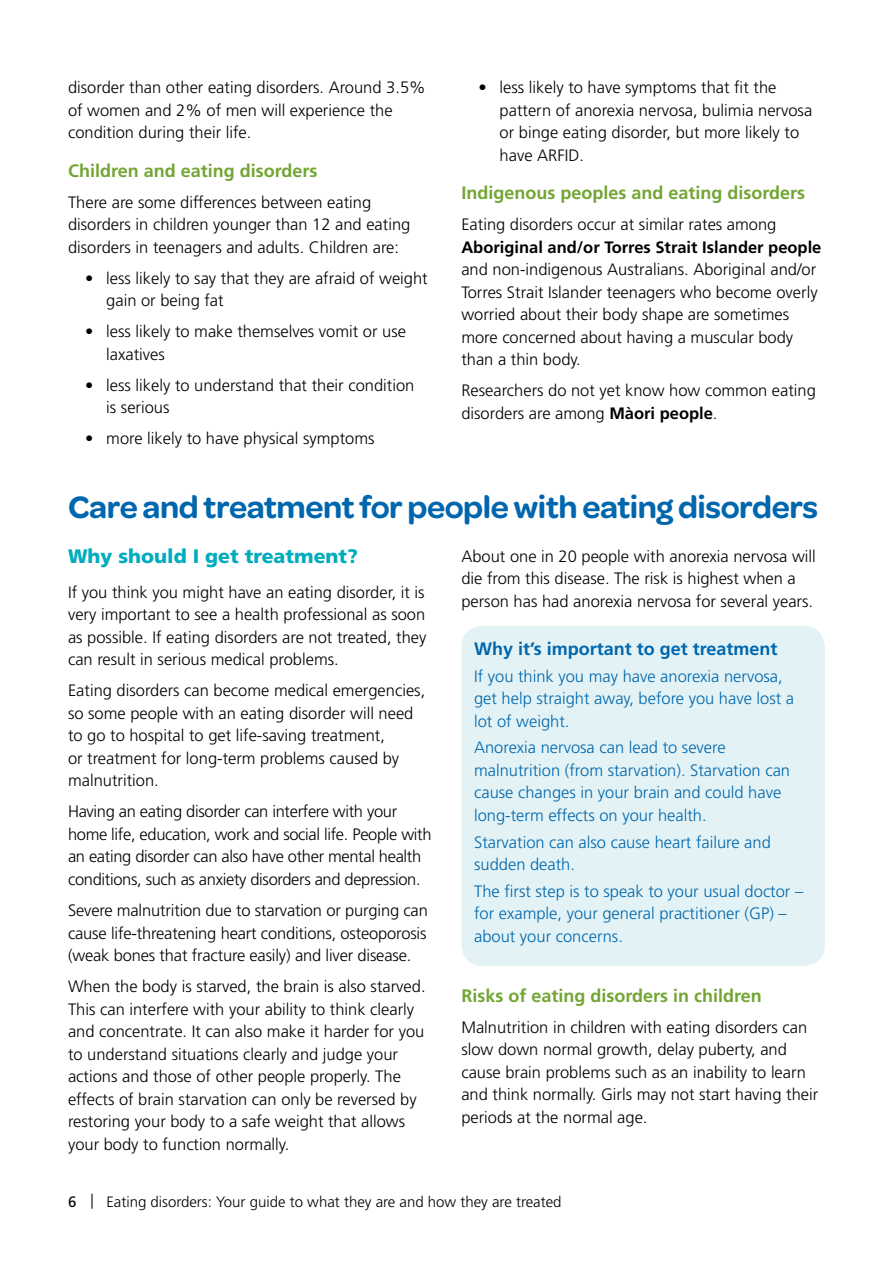
<style>
.page{position:relative;width:893px;height:1263px;background:#fff}
.page>*{position:absolute;margin:0;border:0;box-sizing:border-box;transform-origin:0 0}
.t1{font:600 33px "Omnes";letter-spacing:-.015em;color:#0066ad}
.t2{font:900 19.5px "Frutiger LT Std";color:#00acbd}
.t3{font:700 18px "Frutiger LT Std";color:#73a534}
.t4{font:700 18px "Frutiger LT Std";color:#0066ad}
.t5{font:300 16.5px/22.5px "Frutiger LT Std";color:#000}
.t6{font:300 16.5px/22.5px "Frutiger LT Std";color:#0066ad}
.t7{font:300 16.5px/22.5px "Frutiger LT Std";letter-spacing:-.02em;color:#000}
.t8{font:700 16.5px "Frutiger LT Std";color:#000}
.t9{font:300 15px "Frutiger LT Std";color:#000}
.s1{font-weight:700}
.s2{font-weight:400}
</style>
<div class="page">
<div style="left:461px;top:626px;width:364px;height:340px;background:#e3f3f5;border-radius:21px"></div>
<p class="t5" style="left:68px;top:76px;width:359px">disorder than other eating disorders. Around 3.5% of women and 2% of men will experience the condition during their life.</p>
<p class="t3" style="left:68px;top:160px;width:251px">Children and eating disorders</p>
<p class="t5" style="left:68px;top:191px;width:344px">There are some differences between eating disorders in children younger than 12 and eating disorders in teenagers and adults. Children are:</p>
<p class="t5" style="left:106px;top:267px;width:323px;text-indent:-21px">• less likely to say that they are afraid of weight gain or being fat</p>
<p class="t5" style="left:106px;top:321px;width:301px;text-indent:-21px">• less likely to make themselves vomit or use laxatives</p>
<p class="t5" style="left:106px;top:374px;width:310px;text-indent:-21px">• less likely to understand that their condition is serious</p>
<p class="t5" style="left:85px;top:428px;width:291px">• more likely to have physical symptoms</p>
<p class="t5" style="left:500px;top:76px;width:314px;text-indent:-21px">• less likely to have symptoms that fit the pattern of anorexia nervosa, bulimia nervosa or binge eating disorder, but more likely to have ARFID.</p>
<p class="t3" style="left:461px;top:182px;width:345px">Indigenous peoples and eating disorders</p>
<p class="t5" style="left:461px;top:214px;width:317px">Eating disorders occur at similar rates among</p>
<p class="t8" style="left:461px;top:237px;width:362px">Aboriginal and/or Torres Strait Islander people</p>
<p class="t5" style="left:461px;top:259px;width:358px">and non-indigenous Australians. Aboriginal and/or Torres Strait Islander teenagers who become overly worried about their body shape are sometimes more concerned about having a muscular body than a thin body.</p>
<p class="t5" style="left:461px;top:380px;width:356px">Researchers do not yet know how common eating disorders are among <span class="s1">Màori people</span>.</p>
<h1 class="t1" style="left:68px;top:483px;width:752px">Care and treatment for people with eating disorders</h1>
<p class="t2" style="left:68px;top:544px;width:292px">Why should I get treatment?</p>
<p class="t5" style="left:68px;top:581px;width:360px;text-align:justify">If you think you might have an eating disorder, it is very important to see a health professional as soon as possible. If eating disorders are not treated, they can result in serious medical problems.</p>
<p class="t5" style="left:68px;top:680px;width:359px">Eating disorders can become medical emergencies, so some people with an eating disorder will need to go to hospital to get life-saving treatment,<br>or treatment for long-term problems caused by malnutrition.</p>
<p class="t7" style="left:68px;top:801px;width:365px">Having an eating disorder can interfere with your home life, education, work and social life. People with an eating disorder can also have other mental health conditions, such as anxiety disorders and depression.</p>
<p class="t5" style="left:68px;top:899px;width:361px;text-align:justify">Severe malnutrition due to starvation or purging can cause life-threatening heart conditions, osteoporosis (weak bones that fracture easily) and liver disease.</p>
<p class="t5" style="left:68px;top:975px;width:359px">When the body is starved, the brain is also starved.<br>This can interfere with your ability to think clearly and concentrate. It can also make it harder for you to understand situations clearly and judge your actions and those of other people properly. The effects of brain starvation can only be reversed by restoring your body to a safe weight that allows your body to function normally.</p>
<p class="t5" style="left:461px;top:545px;width:356px">About one in 20 people with anorexia nervosa will die from this disease. The risk is highest when a person has had anorexia nervosa for several years.</p>
<p class="t4" style="left:474px;top:638px;width:305px">Why it’s important to get treatment</p>
<p class="t6" style="left:474px;top:665px;width:321px">If you think you may have anorexia nervosa, get help straight away, before you have lost a lot of weight.</p>
<p class="t6" style="left:474px;top:736px;width:317px">Anorexia nervosa can lead to severe malnutrition (from starvation). Starvation can cause changes in your brain and could have long-term effects on your health.</p>
<p class="t6" style="left:474px;top:831px;width:298px">Starvation can also cause heart failure and sudden death.</p>
<p class="t6" style="left:474px;top:880px;width:331px">The first step is to speak to your usual doctor – for example, your general practitioner (GP) – about your concerns.</p>
<p class="t3" style="left:461px;top:985px;width:302px">Risks of eating disorders in children</p>
<p class="t5" style="left:461px;top:1016px;width:358px">Malnutrition in children with eating disorders can slow down normal growth, delay puberty, and cause brain problems such as an inability to learn and think normally. Girls may not start having their periods at the normal age.</p>
<p class="t9" style="left:68px;top:1193px;width:495px"><span class="s2">6</span> | Eating disorders: Your guide to what they are and how they are treated</p>
</div>
